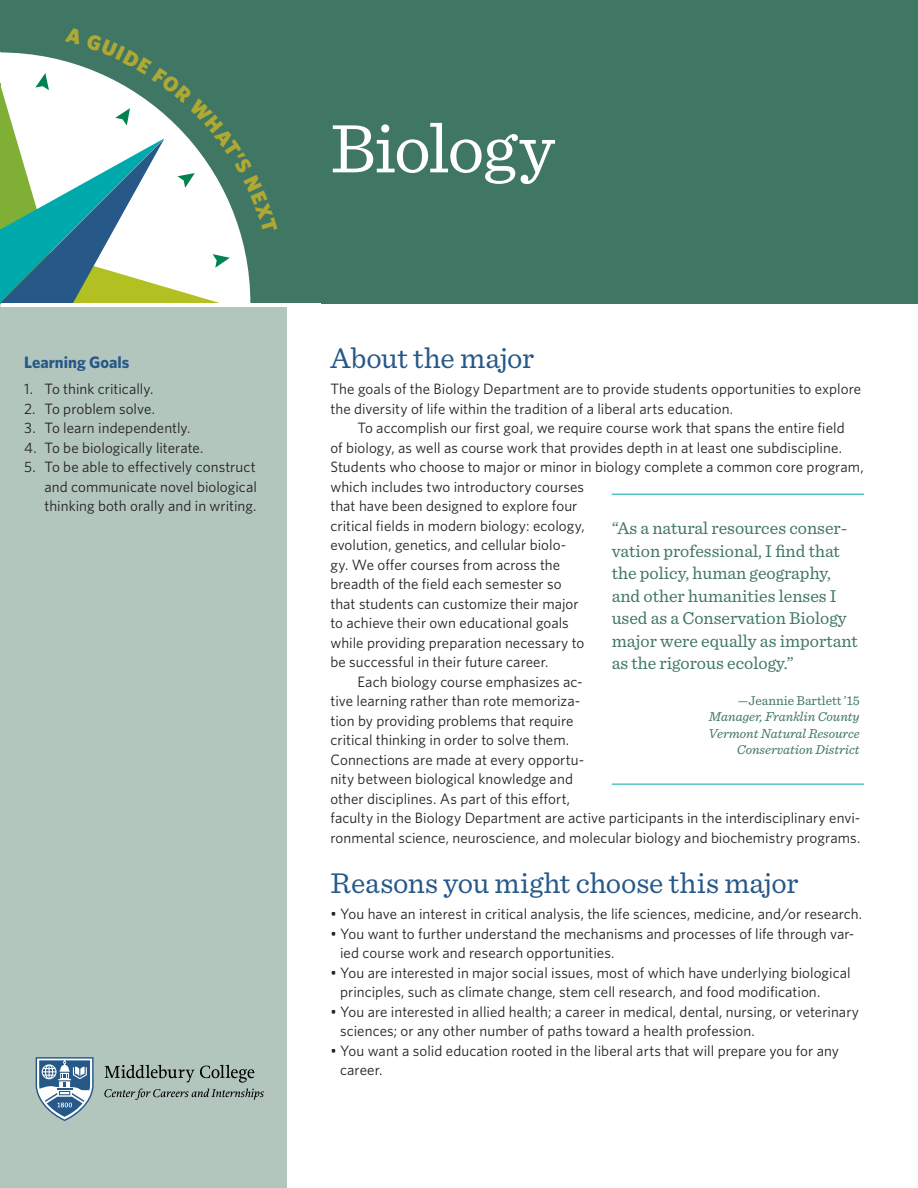
<style>
.page{position:relative;width:918px;height:1188px;background:#fff}
.page>*{position:absolute;margin:0;border:0;box-sizing:border-box;transform-origin:0 0}
.t1{font:72px "Sentinel";letter-spacing:-.02em;color:#fff}
.heading{font:30px "Sentinel";letter-spacing:-.005em;color:#265988}
.quote{font:18px/22.5px "Sentinel";color:#3f7664}
.subhead{font:700 16.5px "Whitney";color:#265988}
.major_title_heading{font:15px/19.5px "Whitney";letter-spacing:.005em;color:#231f20}
.student_title{font:italic 13.5px/16.2px "Sentinel";color:#3f7664;text-align:right}
.student_name{font:13.5px "Sentinel";color:#3f7664}
</style>
<div class="page">
<div style="left:0;top:0;width:918px;height:303px;background:#3f7664"></div>
<div style="left:0;top:308px;width:287px;height:880px;background:#b2c6be"></div>
<svg style="left:36px;top:1057px;width:58px;height:64px"></svg>
<svg style="left:104px;top:1065px;width:160px;height:35px"></svg>
<hr style="left:612px;top:494px;width:252px;height:1px;background:#00a8a3">
<hr style="left:612px;top:784px;width:252px;height:1px;background:#00a8a3">
<svg style="left:0;top:52px;width:278px;height:256px"></svg>
<p class="subhead" style="left:24px;top:351px;width:107px">Learning Goals</p>
<p class="major_title_heading" style="left:24px;top:379px;width:131px">1. To think critically.</p>
<p class="major_title_heading" style="left:24px;top:398px;width:132px">2. To problem solve.</p>
<p class="major_title_heading" style="left:24px;top:418px;width:168px">3. To learn independently.</p>
<p class="major_title_heading" style="left:24px;top:437px;width:181px">4. To be biologically literate.</p>
<p class="major_title_heading" style="left:44px;top:457px;width:214px;text-align:justify;text-indent:-20px">5. To be able to effectively construct and communicate novel biological thinking both orally and in writing.</p>
<p class="t1" style="left:330px;top:94px;width:226px">Biology</p>
<p class="heading" style="left:330px;top:336px;width:205px">About the major</p>
<p class="major_title_heading" style="left:330px;top:379px;width:532px">The goals of the Biology Department are to provide students opportunities to explore the diversity of life within the tradition of a liberal arts education.</p>
<p class="major_title_heading" style="left:330px;top:418px;width:535px;text-indent:27px">To accomplish our first goal, we require course work that spans the entire field<br>of biology, as well as course work that provides depth in at least one subdiscipline.<br>Students who choose to major or minor in biology complete a common core program, which includes two introductory courses<br>that have been designed to explore four<br>critical fields in modern biology: ecology,<br>evolution, genetics, and cellular biolo-<br>gy. We offer courses from across the<br>breadth of the field each semester so<br>that students can customize their major<br>to achieve their own educational goals<br>while providing preparation necessary to<br>be successful in their future career.</p>
<p class="major_title_heading" style="left:330px;top:672px;width:531px;text-indent:27px">Each biology course emphasizes ac-<br>tive learning rather than rote memoriza-<br>tion by providing problems that require<br>critical thinking in order to solve them.<br>Connections are made at every opportu-<br>nity between biological knowledge and<br>other disciplines. As part of this effort,<br>faculty in the Biology Department are active participants in the interdisciplinary envi&shy;ronmental science, neuroscience, and molecular biology and biochemistry programs.</p>
<p class="heading" style="left:330px;top:861px;width:470px">Reasons you might choose this major</p>
<p class="major_title_heading" style="left:330px;top:904px;width:533px">• You have an interest in critical analysis, the life sciences, medicine, and/or research.</p>
<p class="major_title_heading" style="left:340px;top:924px;width:516px;text-indent:-10px">• You want to further understand the mechanisms and processes of life through var&shy;ied course work and research opportunities.</p>
<p class="major_title_heading" style="left:340px;top:963px;width:512px;text-indent:-10px">• You are interested in major social issues, most of which have underlying biological principles, such as climate change, stem cell research, and food modification.</p>
<p class="major_title_heading" style="left:340px;top:1002px;width:521px;text-indent:-10px">• You are interested in allied health; a career in medical, dental, nursing, or veterinary sciences; or any other number of paths toward a health profession.</p>
<p class="major_title_heading" style="left:340px;top:1041px;width:501px;text-indent:-10px">• You want a solid education rooted in the liberal arts that will prepare you for any career.</p>
<p class="quote" style="left:612px;top:516px;width:248px">“As a natural resources conser&shy;vation professional, I find that the policy, human geography, and other humanities lenses I used as a Conservation Biology major were equally as important as the rigorous ecology.”</p>
<p class="student_name" style="left:738px;top:690px;width:123px">—Jeannie Bartlett ’15</p>
<p class="student_title" style="left:709px;top:708px;width:153px">Manager, Franklin County<br>Vermont Natural Resource<br>Conservation District</p>
</div>
